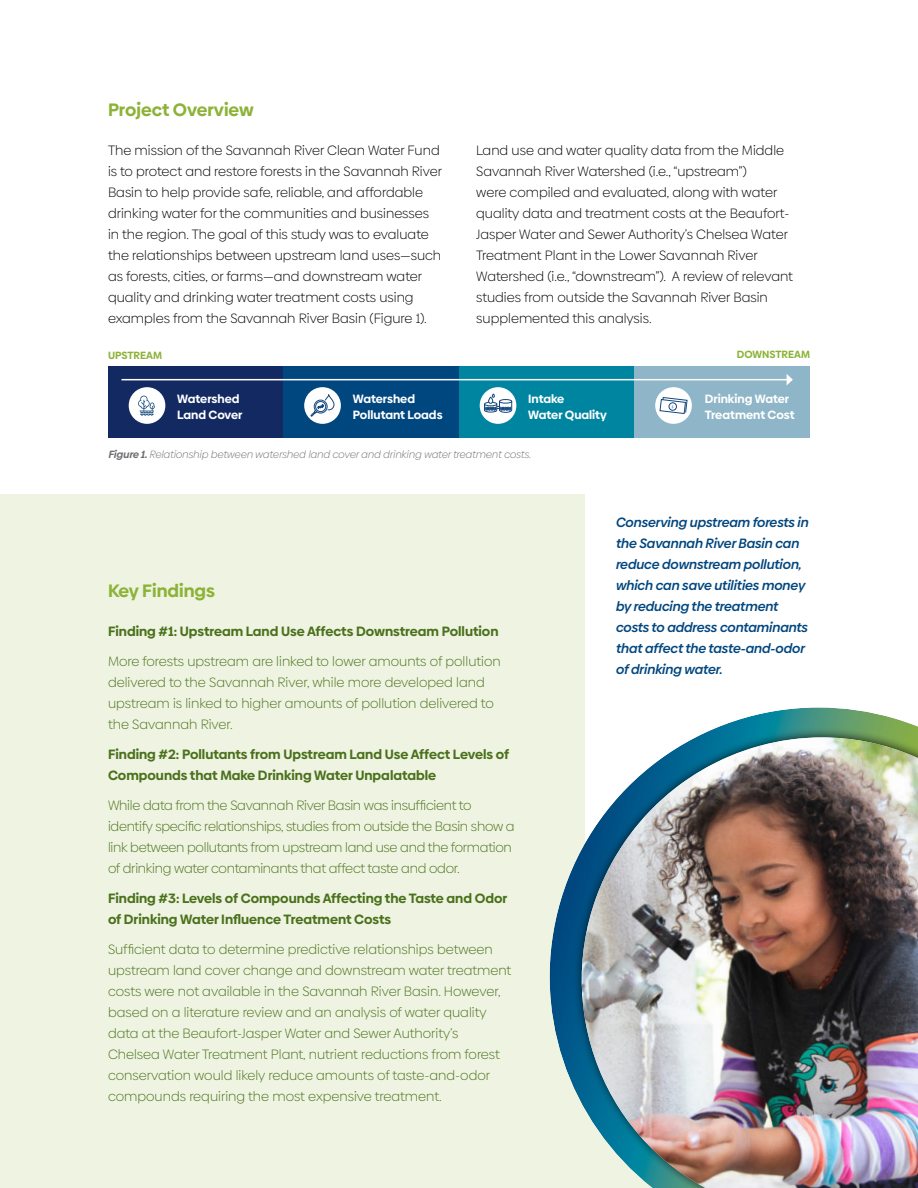
<style>
.page{position:relative;width:918px;height:1188px;background:#fff}
.page>*{position:absolute;margin:0;border:0;box-sizing:border-box;transform-origin:0 0}
.t1{font:700 18px "Biennale";color:#8db238}
.t2{font:300 13.5px/21px "Biennale";color:#000}
.t3{font:300 13.5px/21px "Biennale";color:#4b711d}
.t4{font:700 13.5px/21px "Biennale";color:#4b711d}
.t5{font:300 13.5px/21px "Biennale";letter-spacing:-.02em;color:#4b711d}
.t6{font:italic 600 13.5px/21px "Biennale";letter-spacing:-.005em;color:#00467f}
.t7{font:700 12px/16.5px "Biennale";color:#fff}
.t8{font:italic 300 10.5px "Biennale";color:#6d6e71}
.t9{font:700 10.5px "Biennale";color:#8db238}
.s1{font-weight:700}
</style>
<div class="page">
<div style="left:0;top:494px;width:584px;height:694px;background:#eef4e1"></div>
<div style="left:108px;top:366px;width:176px;height:71px;background:#122961"></div>
<div style="left:284px;top:366px;width:175px;height:71px;background:#00467f"></div>
<div style="left:459px;top:366px;width:175px;height:71px;background:#0085a1"></div>
<div style="left:634px;top:366px;width:176px;height:71px;background:#8eb5c8"></div>
<hr style="left:122px;top:379px;width:665px;height:1px;background:#fff">
<svg style="left:787px;top:374px;width:6px;height:11px"></svg>
<div style="left:129px;top:387px;width:36px;height:37px;background:#fff;border-radius:50%"></div>
<div style="left:304px;top:387px;width:37px;height:37px;background:#fff;border-radius:50%"></div>
<svg style="left:311px;top:388px;width:24px;height:29px"></svg>
<div style="left:480px;top:387px;width:36px;height:37px;background:#fff;border-radius:50%"></div>
<div style="left:655px;top:387px;width:37px;height:37px;background:#fff;border-radius:50%"></div>
<svg style="left:484px;top:393px;width:28px;height:20px"></svg>
<svg style="left:138px;top:396px;width:17px;height:20px"></svg>
<svg style="left:549px;top:703px;width:369px;height:380px"></svg>
<img style="left:572px;top:737px;width:346px;height:451px">
<svg style="left:659px;top:397px;width:29px;height:17px"></svg>
<h1 class="t1" style="left:108px;top:101px;width:147px">Project Overview</h1>
<p class="t2" style="left:108px;top:140px;width:336px">The mission of the Savannah River Clean Water Fund is to protect and restore forests in the Savannah River Basin to help provide safe, reliable, and affordable drinking water for the communities and businesses in the region. The goal of this study was to evaluate the relationships between upstream land uses—such as forests, cities, or farms—and downstream water quality and drinking water treatment costs using examples from the Savannah River Basin (Figure 1).</p>
<p class="t2" style="left:476px;top:141px;width:318px">Land use and water quality data from the Middle Savannah River Watershed (i.e., “upstream”)<br>were compiled and evaluated, along with water quality data and treatment costs at the Beaufort-Jasper Water and Sewer Authority’s Chelsea Water Treatment Plant in the Lower Savannah River Watershed (i.e., “downstream”). A review of relevant studies from outside the Savannah River Basin supplemented this analysis.</p>
<p class="t9" style="left:108px;top:351px;width:56px">UPSTREAM</p>
<p class="t9" style="left:737px;top:350px;width:75px">DOWNSTREAM</p>
<p class="t7" style="left:177px;top:391px;width:64px">Watershed</p>
<p class="t7" style="left:177px;top:407px;width:67px">Land Cover</p>
<p class="t7" style="left:353px;top:391px;width:91px">Watershed<br>Pollutant Loads</p>
<p class="t7" style="left:528px;top:391px;width:80px">Intake<br>Water Quality</p>
<p class="t7" style="left:705px;top:391px;width:91px">Drinking Water<br>Treatment Cost</p>
<p class="t8" style="left:108px;top:450px;width:424px"><span class="s1">Figure 1.</span> Relationship between watershed land cover and drinking water treatment costs.</p>
<h1 class="t1" style="left:108px;top:582px;width:109px">Key Findings</h1>
<p class="t4" style="left:108px;top:621px;width:392px">Finding #1: Upstream Land Use Affects Downstream Pollution</p>
<p class="t3" style="left:108px;top:651px;width:394px">More forests upstream are linked to lower amounts of pollution delivered to the Savannah River, while more developed land upstream is linked to higher amounts of pollution delivered to the Savannah River.</p>
<p class="t4" style="left:108px;top:744px;width:403px">Finding #2: Pollutants from Upstream Land Use Affect Levels of<br>Compounds that Make Drinking Water Unpalatable</p>
<p class="t5" style="left:108px;top:795px;width:408px">While data from the Savannah River Basin was insufficient to identify specific relationships, studies from outside the Basin show a link between pollutants from upstream land use and the formation of drinking water contaminants that affect taste and odor.</p>
<p class="t4" style="left:108px;top:888px;width:401px">Finding #3: Levels of Compounds Affecting the Taste and Odor of Drinking Water Influence Treatment Costs</p>
<p class="t3" style="left:108px;top:939px;width:405px">Sufficient data to determine predictive relationships between upstream land cover change and downstream water treatment costs were not available in the Savannah River Basin. However, based on a literature review and an analysis of water quality data at the Beaufort-Jasper Water and Sewer Authority’s Chelsea Water Treatment Plant, nutrient reductions from forest conservation would likely reduce amounts of taste-and-odor compounds requiring the most expensive treatment.</p>
<p class="t6" style="left:615px;top:513px;width:194px">Conserving upstream forests in the Savannah River Basin can reduce downstream pollution, which can save utilities money by reducing the treatment costs to address contaminants that affect the taste-and-odor of drinking water.</p>
</div>
